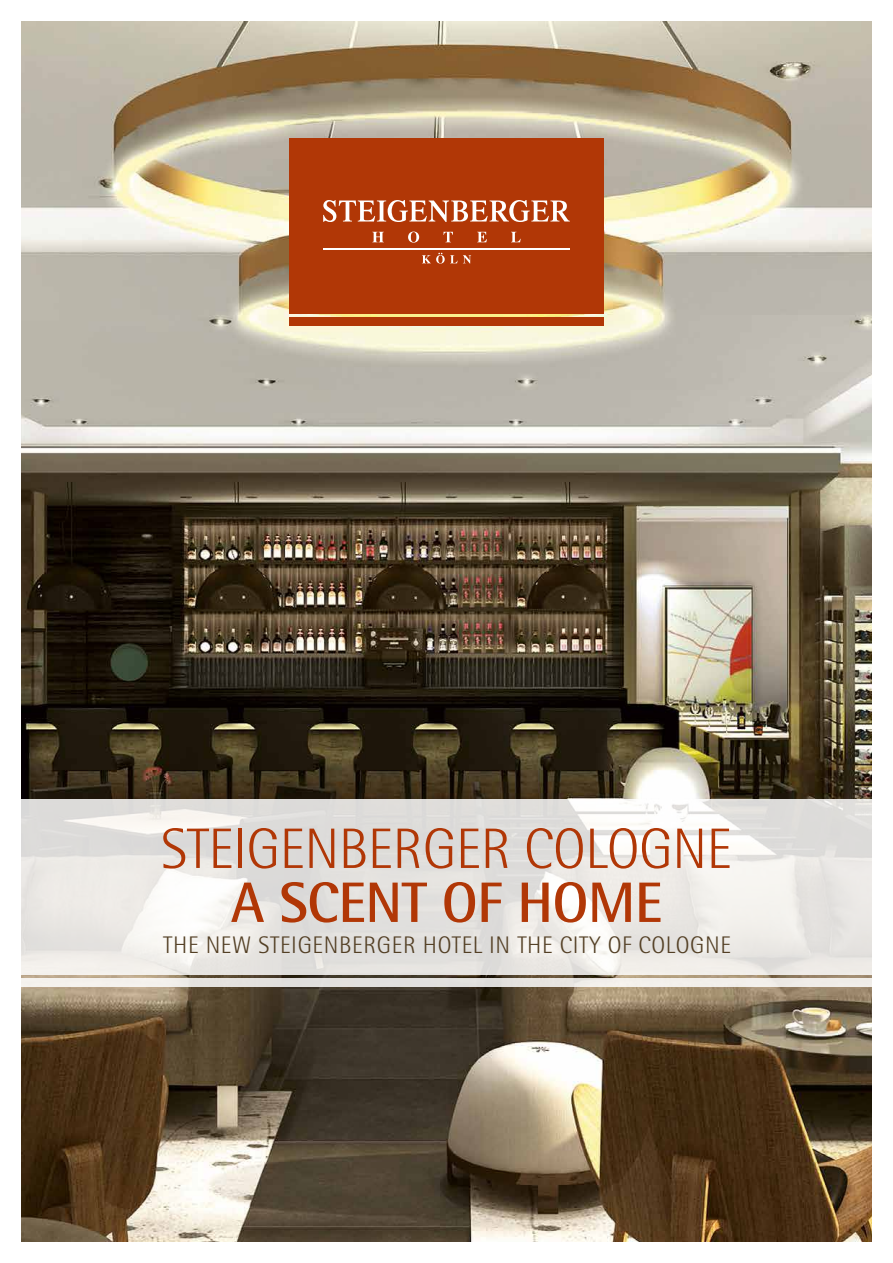
<style>
.page{position:relative;width:893px;height:1263px;background:#fff}
.page>*{position:absolute;margin:0;border:0;box-sizing:border-box;transform-origin:0 0}
.t1{font:300 57px "Rotis Semi Sans W1 G";letter-spacing:-.01em;color:#b13706}
.t2{font:700 57px "Rotis Semi Sans W1 G";letter-spacing:-.01em;color:#b13706}
.t3{font:300 24px "Rotis Semi Sans W1 G";letter-spacing:.025em;color:#533f24}
</style>
<div class="page">
<img style="left:21px;top:21px;width:851px;height:1221px">
<svg style="left:21px;top:799px;width:851px;height:176px;fill:#e5e3e0"></svg>
<svg style="left:21px;top:978px;width:851px;height:8px;background:#eae8e4"></svg>
<div style="left:289px;top:138px;width:315px;height:176px;background:#b13706"></div>
<div style="left:289px;top:317px;width:315px;height:8px;background:#b13706"></div>
<svg style="left:323px;top:200px;width:247px;height:22px"></svg>
<hr style="left:323px;top:248px;width:247px;height:1px;background:#fff">
<svg style="left:372px;top:232px;width:12px;height:10px"></svg>
<svg style="left:408px;top:232px;width:11px;height:11px"></svg>
<svg style="left:443px;top:232px;width:10px;height:10px"></svg>
<svg style="left:477px;top:232px;width:10px;height:10px"></svg>
<svg style="left:511px;top:232px;width:10px;height:10px"></svg>
<svg style="left:422px;top:253px;width:49px;height:11px"></svg>
<h1 class="t1" style="left:161px;top:816px;width:572px">STEIGENBERGER COLOGNE</h1>
<h1 class="t2" style="left:231px;top:868px;width:433px">A SCENT OF HOME</h1>
<p class="t3" style="left:163px;top:931px;width:569px">THE NEW STEIGENBERGER HOTEL IN THE CITY OF COLOGNE</p>
</div>
